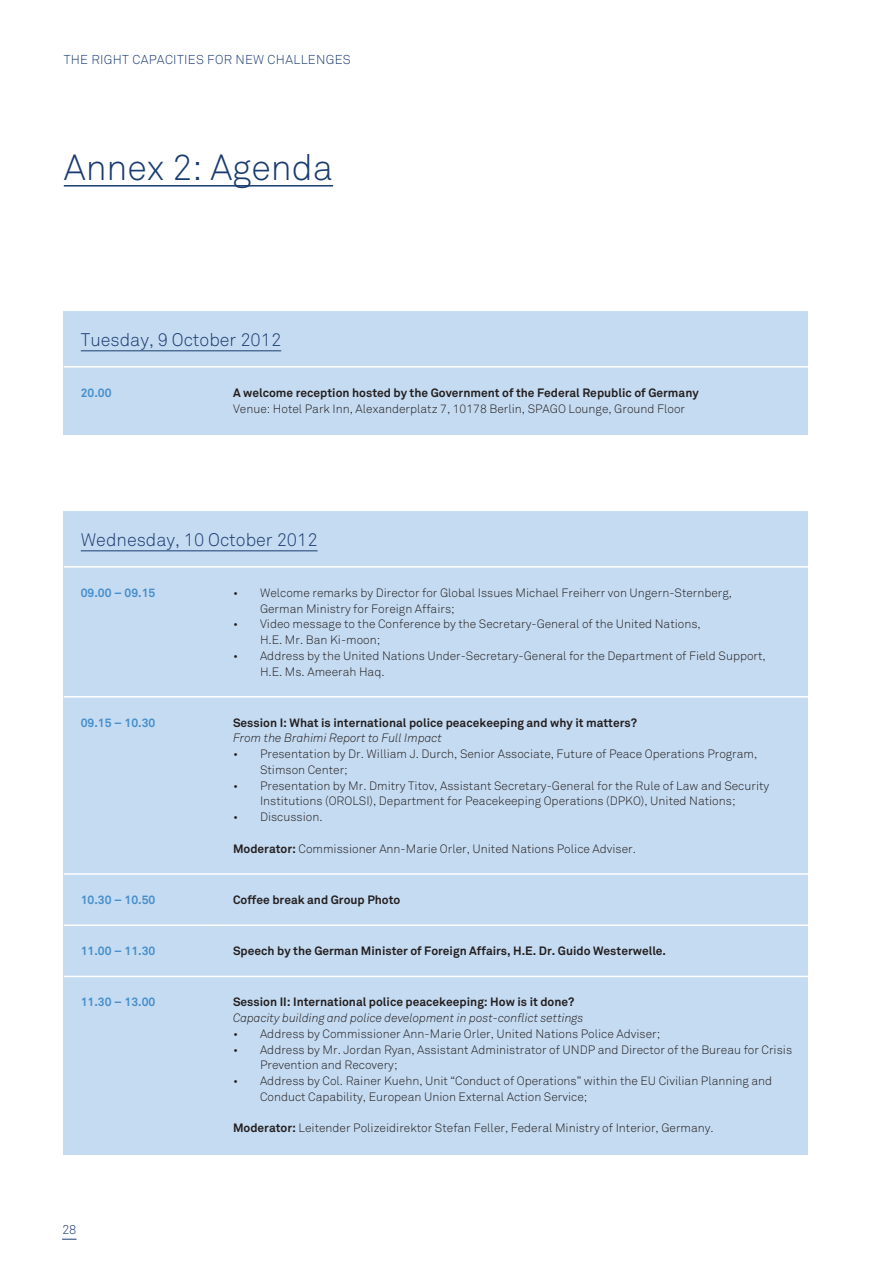
<style>
.page{position:relative;width:893px;height:1263px;background:#fff}
.page>*{position:absolute;margin:0;border:0;box-sizing:border-box;transform-origin:0 0}
.t1{font:300 36px "Akkurat";color:#193b70}
.t2{font:300 18px "Akkurat";color:#193b70}
.t3{font:300 12.75px "Akkurat";letter-spacing:.025em;color:#193b70}
.t4{font:300 12px/15.8px "Akkurat";color:#231f20}
.t5{font:700 12px "Akkurat";color:#231f20}
.t6{font:italic 300 12px "Akkurat";color:#231f20}
.t7{font:700 12px "Akkurat";color:#468fcc}
.s1{font-weight:700}
</style>
<div class="page">
<svg style="left:62px;top:1239px;width:15px;height:1px"></svg>
<hr style="left:64px;top:185px;width:269px;height:2px;background:#193b70">
<div style="left:64px;top:311px;width:744px;height:123px;background:#c5dbf1"></div>
<hr style="left:64px;top:366px;width:152px;height:2px;background:#fff">
<hr style="left:216px;top:366px;width:592px;height:2px;background:#fff">
<hr style="left:81px;top:350px;width:200px;height:1px;background:#193b70">
<div style="left:64px;top:511px;width:744px;height:642px;background:#c5dbf1"></div>
<hr style="left:64px;top:566px;width:152px;height:2px;background:#fff">
<hr style="left:216px;top:566px;width:592px;height:2px;background:#fff">
<hr style="left:64px;top:696px;width:152px;height:1px;background:#fff">
<hr style="left:216px;top:696px;width:592px;height:1px;background:#fff">
<hr style="left:64px;top:873px;width:152px;height:2px;background:#fff">
<hr style="left:216px;top:873px;width:592px;height:2px;background:#fff">
<hr style="left:64px;top:924px;width:152px;height:2px;background:#fff">
<hr style="left:216px;top:924px;width:592px;height:2px;background:#fff">
<hr style="left:64px;top:976px;width:152px;height:1px;background:#fff">
<hr style="left:216px;top:976px;width:592px;height:1px;background:#fff">
<hr style="left:81px;top:550px;width:237px;height:1px;background:#193b70">
<p class="t3" style="left:64px;top:52px;width:45px">The Right</p>
<p class="t3" style="left:132px;top:52px;width:17px">Capacities</p>
<p class="t3" style="left:207px;top:52px;width:9px">for</p>
<p class="t3" style="left:235px;top:52px;width:50px">New Challenges</p>
<h1 class="t1" style="left:64px;top:146px;width:271px">Annex 2: Agenda</h1>
<h2 class="t2" style="left:81px;top:329px;width:202px">Tuesday, 9 October 2012</h2>
<p class="t7" style="left:81px;top:385px;width:32px">20.00</p>
<p class="t5" style="left:233px;top:385px;width:467px">A welcome reception hosted by the Government of the Federal Republic of Germany</p>
<p class="t4" style="left:233px;top:401px;width:454px">Venue: Hotel Park Inn, Alexanderplatz 7, 10178 Berlin, SPAGO Lounge, Ground Floor</p>
<h2 class="t2" style="left:81px;top:529px;width:238px">Wednesday, 10 October 2012</h2>
<p class="t7" style="left:81px;top:585px;width:76px">09.00 – 09.15</p>
<p class="t4" style="left:260px;top:585px;width:474px;text-indent:-27px">• Welcome remarks by Director for Global Issues Michael Freiherr von Ungern-Sternberg,<br>German Ministry for Foreign Affairs;</p>
<p class="t4" style="left:260px;top:616px;width:442px;text-indent:-27px">• Video message to the Conference by the Secretary-General of the United Nations,<br>H.E. Mr. Ban Ki-moon;</p>
<p class="t4" style="left:260px;top:648px;width:507px;text-indent:-27px">• Address by the United Nations Under-Secretary-General for the Department of Field Support,<br>H.E. Ms. Ameerah Haq.</p>
<p class="t7" style="left:81px;top:715px;width:76px">09.15 – 10.30</p>
<p class="t5" style="left:233px;top:715px;width:405px">Session I: What is international police peacekeeping and why it matters?</p>
<p class="t6" style="left:233px;top:731px;width:210px">From the Brahimi Report to Full Impact</p>
<p class="t4" style="left:260px;top:746px;width:499px;text-indent:-27px">• Presentation by Dr. William J. Durch, Senior Associate, Future of Peace Operations Program,<br>Stimson Center;</p>
<p class="t4" style="left:233px;top:778px;width:538px;text-align:center">• Presentation by Mr. Dmitry Titov, Assistant Secretary-General for the Rule of Law and Security<br>Institutions (OROLSI), Department for Peacekeeping Operations (DPKO), United Nations;</p>
<p class="t4" style="left:233px;top:809px;width:91px">• Discussion.</p>
<p class="t4" style="left:233px;top:841px;width:404px"><span class="s1">Moderator:</span> Commissioner Ann-Marie Orler, United Nations Police Adviser.</p>
<p class="t7" style="left:81px;top:892px;width:76px">10.30 – 10.50</p>
<p class="t5" style="left:233px;top:892px;width:169px">Coffee break and Group Photo</p>
<p class="t7" style="left:81px;top:943px;width:76px">11.00 – 11.30</p>
<p class="t5" style="left:233px;top:943px;width:435px">Speech by the German Minister of Foreign Affairs, H.E. Dr. Guido Westerwelle.</p>
<p class="t7" style="left:81px;top:994px;width:76px">11.30 – 13.00</p>
<p class="t5" style="left:233px;top:994px;width:343px">Session II: International police peacekeeping: How is it done?</p>
<p class="t6" style="left:233px;top:1011px;width:352px">Capacity building and police development in post-conflict settings</p>
<p class="t4" style="left:233px;top:1026px;width:429px">• Address by Commissioner Ann-Marie Orler, United Nations Police Adviser;</p>
<p class="t4" style="left:260px;top:1042px;width:534px;text-indent:-27px">• Address by Mr. Jordan Ryan, Assistant Administrator of UNDP and Director of the Bureau for Crisis<br>Prevention and Recovery;</p>
<p class="t4" style="left:260px;top:1073px;width:514px;text-indent:-27px">• Address by Col. Rainer Kuehn, Unit “Conduct of Operations” within the EU Civilian Planning and<br>Conduct Capability, European Union External Action Service;</p>
<p class="t4" style="left:233px;top:1120px;width:482px"><span class="s1">Moderator:</span> Leitender Polizeidirektor Stefan Feller, Federal Ministry of Interior, Germany.</p>
<p class="t3" style="left:62px;top:1222px;width:16px">28</p>
</div>
